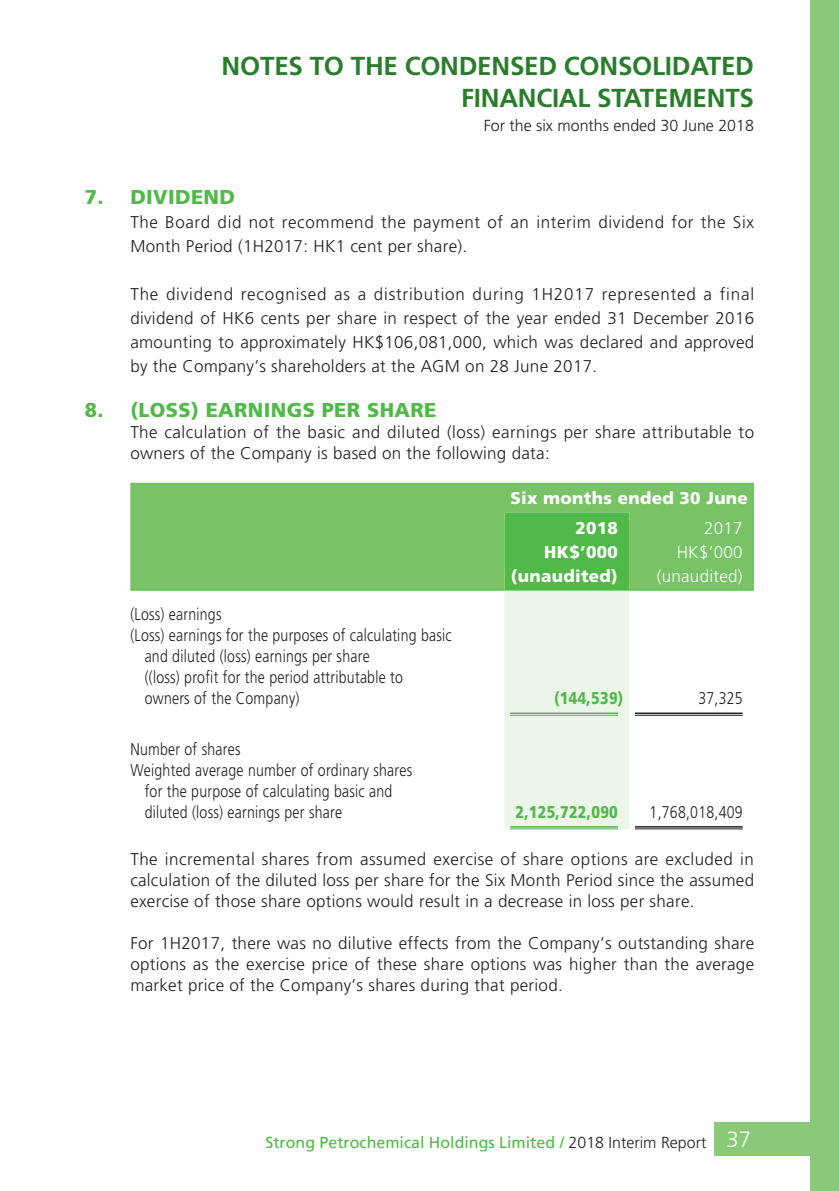
<style>
.page{position:relative;width:839px;height:1191px;background:#fff}
.page>*{position:absolute;margin:0;border:0;box-sizing:border-box;transform-origin:0 0}
.t1{font:700 26px/32px "Frutiger LT Std";letter-spacing:-.01em;color:#297d2d;text-align:right}
._01_H1{font:900 20px "Frutiger LT Std";letter-spacing:.02em;color:#51b948}
._00_txt{font:300 17px/21px "Frutiger LT Std";letter-spacing:.015em;color:#231f20;text-align:justify}
._50_Table_txt{font:300 17px "Frutiger LT Std";letter-spacing:.015em;color:#231f20;scale:.83 1}
._00_txt-2{font:300 17px/24px "Frutiger LT Std";letter-spacing:.035em;color:#231f20}
._50_Table_txt-2{font:900 17px "Frutiger LT Std";letter-spacing:.02em;color:#fff}
._50_Table_txt-3{font:300 17px "Frutiger LT Std";letter-spacing:.015em;color:#fff}
._50_Table_txt-4{font:900 17px "Frutiger LT Std";letter-spacing:.02em;color:#51b948;scale:.83 1}
.t2{font:16px "Frutiger LT Std";color:#51b948}
.t3{font:300 16px "Frutiger LT Std";color:#231f20}
.s1{font-weight:300;color:#231f20}
.s2{font-weight:300;font-size:22px;color:#fff}
</style>
<div class="page">
<div style="left:715px;top:1122px;width:124px;height:33px;background:#8ac978"></div>
<div style="left:811px;top:0;width:28px;height:1190px;background:#8ac978"></div>
<div style="left:130px;top:483px;width:624px;height:106px;background:#78c366"></div>
<svg style="left:505px;top:512px;width:124px;height:317px;background:#c4e5bf"></svg>
<hr style="left:130px;top:589px;width:375px;height:1px;background:#51b948">
<hr style="left:505px;top:589px;width:124px;height:1px;background:#51b948">
<hr style="left:629px;top:589px;width:125px;height:1px;background:#51b948">
<hr style="left:510px;top:712px;width:108px;height:2px;background:#51b948">
<hr style="left:510px;top:715px;width:108px;height:1px;background:#51b948">
<hr style="left:635px;top:712px;width:108px;height:2px;background:#231f20">
<hr style="left:635px;top:715px;width:108px;height:1px;background:#231f20">
<hr style="left:510px;top:826px;width:108px;height:1px;background:#51b948">
<hr style="left:510px;top:828px;width:108px;height:1px;background:#51b948">
<hr style="left:635px;top:826px;width:108px;height:1px;background:#231f20">
<hr style="left:635px;top:828px;width:108px;height:1px;background:#231f20">
<h1 class="t1" style="left:222px;top:50px;width:534px">NOTES TO THE CONDENSED CONSOLIDATED<br>FINANCIAL STATEMENTS</h1>
<p class="t3" style="left:484px;top:116px;width:272px">For the six months ended 30 June 2018</p>
<p class="_01_H1" style="left:85px;top:185px;width:152px">7. DIVIDEND</p>
<p class="_00_txt-2" style="left:130px;top:210px;width:625px">The Board did not recommend the payment of an interim dividend for the Six<br>Month Period (1H2017: HK1 cent per share).</p>
<p class="_00_txt" style="left:130px;top:282px;width:626px;line-height:24px">The dividend recognised as a distribution during 1H2017 represented a final dividend of HK6 cents per share in respect of the year ended 31 December 2016 amounting to approximately HK$106,081,000, which was declared and approved by the Company’s shareholders at the AGM on 28 June 2017.</p>
<p class="_01_H1" style="left:85px;top:398px;width:353px">8. (LOSS) EARNINGS PER SHARE</p>
<p class="_00_txt" style="left:130px;top:422px;width:625px">The calculation of the basic and diluted (loss) earnings per share attributable to owners of the Company is based on the following data:</p>
<p class="_50_Table_txt-2" style="left:510px;top:487px;width:239px">Six months ended 30 June</p>
<p class="_50_Table_txt-2" style="left:575px;top:517px;width:44px">2018</p>
<p class="_50_Table_txt-3" style="left:704px;top:518px;width:40px">2017</p>
<p class="_50_Table_txt-2" style="left:544px;top:541px;width:75px">HK$’000</p>
<p class="_50_Table_txt-3" style="left:677px;top:542px;width:67px">HK$’000</p>
<p class="_50_Table_txt-2" style="left:511px;top:565px;width:109px">(unaudited)</p>
<p class="_50_Table_txt-3" style="left:657px;top:566px;width:88px">(unaudited)</p>
<p class="_50_Table_txt" style="left:130px;top:604px;width:111px">(Loss) earnings</p>
<p class="_50_Table_txt" style="left:130px;top:625px;width:389px">(Loss) earnings for the purposes of calculating basic</p>
<p class="_50_Table_txt" style="left:145px;top:646px;width:273px">and diluted (loss) earnings per share</p>
<p class="_50_Table_txt" style="left:145px;top:667px;width:313px">((loss) profit for the period attributable to</p>
<p class="_50_Table_txt" style="left:145px;top:688px;width:188px">owners of the Company)</p>
<p class="_50_Table_txt-4" style="left:554px;top:688px;width:85px">(144,539)</p>
<p class="_50_Table_txt" style="left:698px;top:688px;width:55px">37,325</p>
<p class="_50_Table_txt" style="left:130px;top:739px;width:134px">Number of shares</p>
<p class="_50_Table_txt" style="left:130px;top:760px;width:341px">Weighted average number of ordinary shares</p>
<p class="_50_Table_txt" style="left:145px;top:781px;width:300px">for the purpose of calculating basic and</p>
<p class="_50_Table_txt" style="left:145px;top:802px;width:239px">diluted (loss) earnings per share</p>
<p class="_50_Table_txt-4" style="left:515px;top:801px;width:125px">2,125,722,090</p>
<p class="_50_Table_txt" style="left:650px;top:802px;width:114px">1,768,018,409</p>
<p class="_00_txt" style="left:130px;top:849px;width:625px">The incremental shares from assumed exercise of share options are excluded in calculation of the diluted loss per share for the Six Month Period since the assumed exercise of those share options would result in a decrease in loss per share.</p>
<p class="_00_txt" style="left:130px;top:933px;width:626px">For 1H2017, there was no dilutive effects from the Company’s outstanding share options as the exercise price of these share options was higher than the average market price of the Company’s shares during that period.</p>
<p class="t2" style="left:265px;top:1132px;width:487px">Strong Petrochemical Holdings Limited / <span class="s1">2018 Interim Report</span> <span class="s2">37</span></p>
</div>
